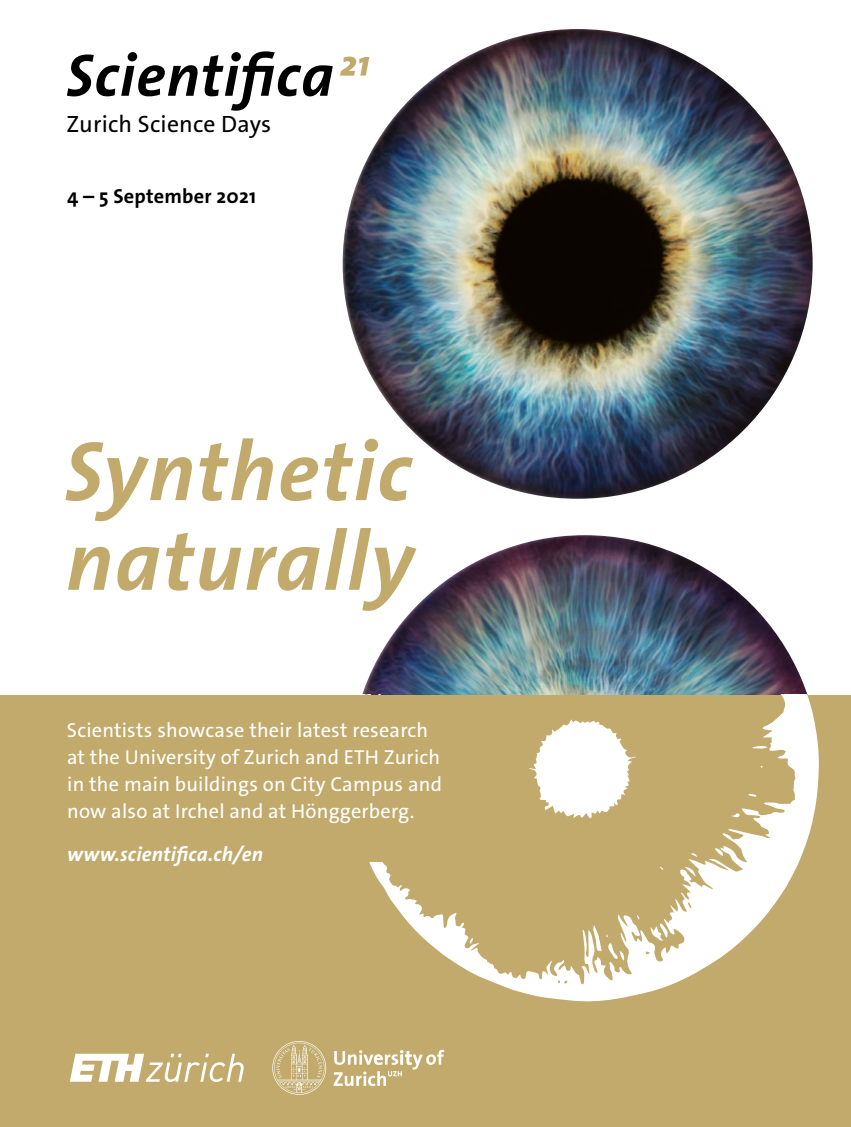
<style>
.page{position:relative;width:851px;height:1127px;background:#fff}
.page>*{position:absolute;margin:0;border:0;box-sizing:border-box;transform-origin:0 0}
.t1{font:italic 700 84.6px/89.7px "The Sans Os F";letter-spacing:.02em;color:#c1aa6b}
.t2{font:23.7px "The Sans Os F";letter-spacing:.01em;color:#000}
.t3{font:20.25px/27px "The Sans Os F";letter-spacing:.01em;color:#fff}
.t4{font:italic 700 20.25px "The Sans Os F";letter-spacing:.01em;color:#fff}
.t5{font:700 20.25px "The Sans Os F";letter-spacing:.01em;color:#000}
</style>
<div class="page">
<img style="left:350px;top:535px;width:469px;height:470px;border-radius:235px">
<div style="left:0;top:695px;width:850px;height:432px;background:#c1aa6b"></div>
<svg style="left:369px;top:695px;width:449px;height:306px"></svg>
<svg style="left:529px;top:719px;width:106px;height:99px"></svg>
<svg style="left:650px;top:923px;width:18px;height:18px"></svg>
<svg style="left:684px;top:867px;width:11px;height:10px"></svg>
<svg style="left:714px;top:848px;width:10px;height:8px"></svg>
<svg style="left:751px;top:745px;width:16px;height:3px"></svg>
<svg style="left:731px;top:813px;width:8px;height:5px"></svg>
<svg style="left:748px;top:794px;width:8px;height:3px"></svg>
<svg style="left:469px;top:938px;width:4px;height:6px"></svg>
<svg style="left:690px;top:852px;width:7px;height:5px"></svg>
<svg style="left:659px;top:867px;width:4px;height:3px"></svg>
<svg style="left:636px;top:915px;width:3px;height:4px"></svg>
<svg style="left:593px;top:926px;width:32px;height:34px"></svg>
<div style="left:333px;top:695px;width:178px;height:166px;background:#c1aa6b"></div>
<img style="left:342px;top:29px;width:470px;height:470px;border-radius:235px">
<svg style="left:67px;top:51px;width:266px;height:60px"></svg>
<svg style="left:340px;top:57px;width:29px;height:19px"></svg>
<svg style="left:70px;top:1054px;width:174px;height:28px"></svg>
<svg style="left:272px;top:1041px;width:172px;height:54px"></svg>
<p class="t2" style="left:67px;top:109px;width:206px">Zurich Science Days</p>
<p class="t5" style="left:67px;top:183px;width:190px">4 – 5 September 2021</p>
<h1 class="t1" style="left:64px;top:427px;width:351px">Synthetic naturally</h1>
<p class="t3" style="left:67px;top:717px;width:376px">Scientists showcase their latest research at the University of Zurich and ETH Zurich in the main buildings on City Campus and now also at Irchel and at Hönggerberg.</p>
<p class="t4" style="left:67px;top:841px;width:198px">www.scientifica.ch/en</p>
</div>
